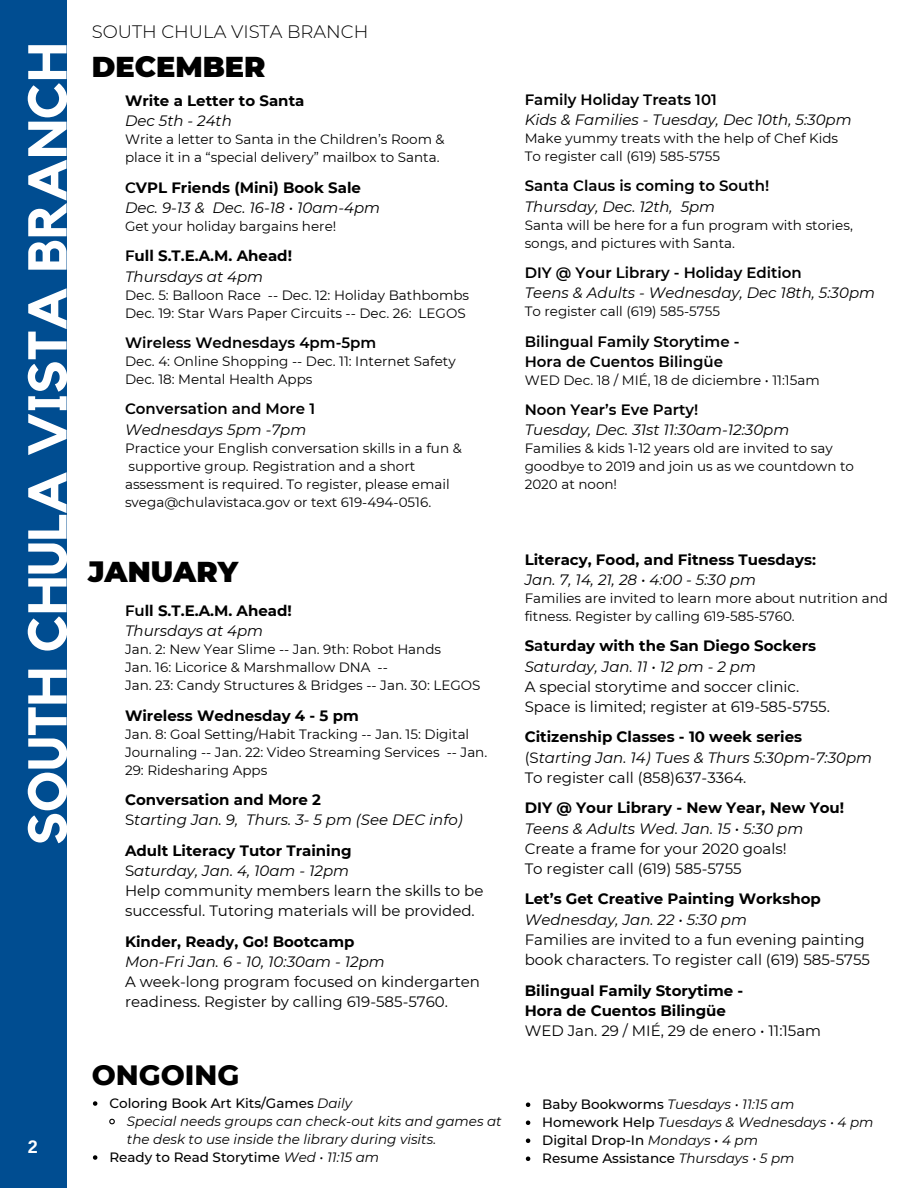
<style>
.page{position:relative;width:918px;height:1188px;background:#fff}
.page>*{position:absolute;margin:0;border:0;box-sizing:border-box;transform-origin:0 0}
.t1{font:700 54px "Kollektif";color:#fff}
.t2{font:900 28.65px "Montserrat";color:#000}
.t3{font:800 28.5px "Montserrat";color:#000}
.t4{font:300 18px "Montserrat";color:#000}
.t5{font:700 18px "Arimo";color:#fff}
.t6{font:italic 15px/20.2px "Montserrat";color:#000}
.t7{font:15px/20.2px "Montserrat";color:#000}
.t8{font:700 15px/20.2px "Montserrat";color:#000}
.t9{font:600 15px/20.2px "Montserrat";color:#000}
.t10{font:13.5px/18px "Montserrat";color:#000}
.t11{font:italic 13.5px/18px "Montserrat";color:#000}
.t12{font:500 13.5px "Montserrat";color:#000}
.s1{font-weight:600;font-style:normal}
.s2{font-weight:700;font-style:normal}
.s3{font-weight:600}
.s4{font-weight:400;font-style:italic}
.s5{font-style:normal}
.s6{font-weight:700}
.s7{font-style:italic}
.s8{font-weight:500;font-style:normal}
.s9{font-weight:500}
</style>
<div class="page">
<div style="left:0;top:0;width:66px;height:1188px;background:#004d91"></div>
<svg style="left:93px;top:1101px;width:4px;height:5px"></svg>
<svg style="left:109px;top:1118px;width:6px;height:7px"></svg>
<svg style="left:93px;top:1155px;width:4px;height:5px"></svg>
<svg style="left:526px;top:1103px;width:4px;height:4px"></svg>
<svg style="left:526px;top:1121px;width:4px;height:4px"></svg>
<svg style="left:526px;top:1139px;width:4px;height:4px"></svg>
<svg style="left:526px;top:1157px;width:4px;height:4px"></svg>
<h1 class="t1" style="left:23px;top:845px;width:804px;rotate:-90deg">SOUTH CHULA VISTA BRANCH</h1>
<h3 class="t4" style="left:92px;top:20px;width:278px">SOUTH CHULA VISTA BRANCH</h3>
<h2 class="t2" style="left:92px;top:49px;width:175px">DECEMBER</h2>
<p class="t8" style="left:125px;top:91px;width:181px">Write a Letter to Santa</p>
<p class="t6" style="left:125px;top:111px;width:108px">Dec 5th - 24th</p>
<p class="t10" style="left:125px;top:130px;width:321px">Write a letter to Santa in the Children’s Room &amp; place it in a “special delivery” mailbox to Santa.</p>
<p class="t6" style="left:125px;top:177px;width:257px"><span class="s1">C</span><span class="s2">VPL Friends (Mini) Book Sale<br></span>Dec. 9-13 &amp; Dec. 16-18 • 10am-4pm</p>
<p class="t10" style="left:125px;top:217px;width:213px">Get your holiday bargains here!</p>
<p class="t8" style="left:125px;top:246px;width:168px"><span class="s3">F</span>ull S.T.E.A.M. Ahead!<br><span class="s4">Thursdays at 4pm</span></p>
<p class="t10" style="left:125px;top:286px;width:346px">Dec. 5: Balloon Race -- Dec. 12: Holiday Bathbombs<br>Dec. 19: Star Wars Paper Circuits -- Dec. 26: LEGOS</p>
<p class="t9" style="left:125px;top:332px;width:253px">Wireless Wednesdays 4pm-5pm</p>
<p class="t10" style="left:125px;top:352px;width:332px">Dec. 4: Online Shopping -- Dec. 11: Internet Safety<br>Dec. 18: Mental Health Apps</p>
<p class="t9" style="left:125px;top:399px;width:192px">Conversation and More 1</p>
<p class="t6" style="left:125px;top:419px;width:183px">Wednesdays 5pm -7pm</p>
<p class="t10" style="left:125px;top:439px;width:338px">Practice your English conversation skills in a fun &amp; supportive group. Registration and a short assessment is required. To register, please email svega@chulavistaca.gov or text 619-494-0516.</p>
<h2 class="t2" style="left:88px;top:554px;width:151px">JANUARY</h2>
<p class="t8" style="left:125px;top:600px;width:168px"><span class="s3">Fu</span>ll S.T.E.A.M. Ahead!<br><span class="s4">Thursdays at 4pm</span></p>
<p class="t10" style="left:125px;top:640px;width:357px">Jan. 2: New Year Slime -- Jan. 9th: Robot Hands<br>Jan. 16: Licorice &amp; Marshmallow DNA --<br>Jan. 23: Candy Structures &amp; Bridges -- Jan. 30: LEGOS</p>
<p class="t8" style="left:125px;top:705px;width:235px">Wireless Wednesday 4 - 5 pm</p>
<p class="t10" style="left:125px;top:725px;width:364px">Jan. 8: Goal Setting/Habit Tracking -- Jan. 15: Digital<br>Journaling -- Jan. 22: Video Streaming Services -- Jan.<br>29: Ridesharing Apps</p>
<p class="t6" style="left:125px;top:789px;width:339px"><span class="s2">Conversation and More 2<br></span><span class="s5">S</span>tarting Jan. 9, Thurs. 3- 5 pm (See DEC info)</p>
<p class="t7" style="left:125px;top:840px;width:360px"><span class="s6">Adult Literacy Tutor Training<br></span>S<span class="s7">aturday, Jan. 4, 10am - 12pm<br></span>Help community members learn the skills to be successful. Tutoring materials will be provided.</p>
<p class="t8" style="left:125px;top:931px;width:231px">Kinder, Ready, Go! Bootcamp</p>
<p class="t6" style="left:125px;top:951px;width:261px">Mon-Fri Jan. 6 - 10, 10:30am - 12pm</p>
<p class="t7" style="left:125px;top:972px;width:356px">A week-long program focused on kindergarten readiness. Register by calling 619-585-5760.</p>
<h3 class="t5" style="left:28px;top:1137px;width:12px">2</h3>
<h3 class="t3" style="left:92px;top:1057px;width:149px">ONGOING</h3>
<p class="t12" style="left:109px;top:1095px;width:244px">Coloring Book Art Kits/Games <span class="s4">Daily</span></p>
<p class="t11" style="left:127px;top:1112px;width:376px">Special needs groups can check-out kits and games at</p>
<p class="t11" style="left:127px;top:1130px;width:311px">the desk to use inside the library during visits.</p>
<p class="t12" style="left:109px;top:1149px;width:271px">Ready to Read Storytime <span class="s4">Wed • 11:15 am</span></p>
<p class="t9" style="left:525px;top:89px;width:194px">Family Holiday Treats 101</p>
<p class="t6" style="left:525px;top:109px;width:328px">Kids &amp; Families - Tuesday, Dec 10th, 5:30pm</p>
<p class="t10" style="left:525px;top:129px;width:315px">Make yummy treats with the help of Chef Kids<br>To register call (619) 585-5755</p>
<p class="t9" style="left:525px;top:176px;width:246px">Santa Claus is coming to South!</p>
<p class="t6" style="left:525px;top:196px;width:192px">Thursday, Dec. 12th, 5pm</p>
<p class="t10" style="left:525px;top:216px;width:330px">Santa will be here for a fun program with stories, songs, and pictures with Santa.</p>
<p class="t9" style="left:525px;top:262px;width:279px">DIY @ Your Library - Holiday Edition</p>
<p class="t6" style="left:525px;top:283px;width:352px">Teens &amp; Adults - Wednesday, Dec 18th, 5:30pm</p>
<p class="t10" style="left:525px;top:302px;width:197px">To register call (619) 585-5755</p>
<p class="t9" style="left:525px;top:331px;width:216px">Bilingual Family Storytime -<br>Hora de Cuentos Bilingüe</p>
<p class="t10" style="left:525px;top:371px;width:297px">WED Dec. 18 / MIÉ, 18 de diciembre • 11:15am</p>
<p class="t9" style="left:525px;top:400px;width:175px">Noon Year’s Eve Party!</p>
<p class="t6" style="left:525px;top:420px;width:266px">Tuesday, Dec. 31st 11:30am-12:30pm</p>
<p class="t10" style="left:525px;top:440px;width:331px">Families &amp; kids 1-12 years old are invited to say goodbye to 2019 and join us as we countdown to<br>2020 at noon!</p>
<p class="t8" style="left:525px;top:549px;width:293px">Literacy, Food, and Fitness Tuesdays:</p>
<p class="t6" style="left:525px;top:569px;width:233px">Jan. 7, 14, 21, 28 • 4:00 - 5:30 pm</p>
<p class="t10" style="left:525px;top:589px;width:365px">Families are invited to learn more about nutrition and fitness. Register by calling 619-585-5760.</p>
<p class="t8" style="left:525px;top:636px;width:293px">S<span class="s3">a</span>turday with the San Diego Sockers<br><span class="s4">Saturday, Jan. 11 • 12 pm - 2 pm</span></p>
<p class="t7" style="left:525px;top:676px;width:307px">A special storytime and soccer clinic.<br>Space is limited; register at 619-585-5755.</p>
<p class="t6" style="left:525px;top:727px;width:349px"><span class="s2">Citizenship Classes - 10 week series </span><span class="s5">(S</span>tarting Jan. 14) Tues &amp; Thurs 5:30pm-7:30pm<br><span class="s5">To register call (858)637-3364.</span></p>
<p class="t8" style="left:525px;top:798px;width:321px">DIY @ Your Library - New Year, New You!</p>
<p class="t6" style="left:525px;top:818px;width:280px">Teens &amp; Adults Wed. Jan. 15 • 5:30 pm</p>
<p class="t7" style="left:525px;top:838px;width:263px">Create a frame for your 2020 goals!<br>To register call (619) 585-5755</p>
<p class="t8" style="left:525px;top:889px;width:298px">Let’s Get Creative Painting Workshop</p>
<p class="t6" style="left:525px;top:909px;width:224px">Wednesday, Jan. 22 • 5:30 pm</p>
<p class="t7" style="left:525px;top:929px;width:347px">Families are invited to a fun evening painting book characters. To register call (619) 585-5755</p>
<p class="t8" style="left:525px;top:980px;width:220px">Bilingual Family Storytime -<br>Hora de Cuentos Bilingüe</p>
<p class="t7" style="left:525px;top:1021px;width:298px">WED Jan. 29 / MIÉ, 29 de enero • 11:15am</p>
<p class="t11" style="left:542px;top:1095px;width:333px"><span class="s8">Baby Bookworms</span> Tuesdays • 11:15 am <span class="s8">Homework Help</span> Tuesdays &amp; Wedne<span class="s5">s</span>days • 4 pm <span class="s8">Digital Drop-In</span> Mondays <span class="s9">•</span> 4 pm<br><span class="s8">Resume Assistance</span> Thursdays • 5 pm</p>
</div>
